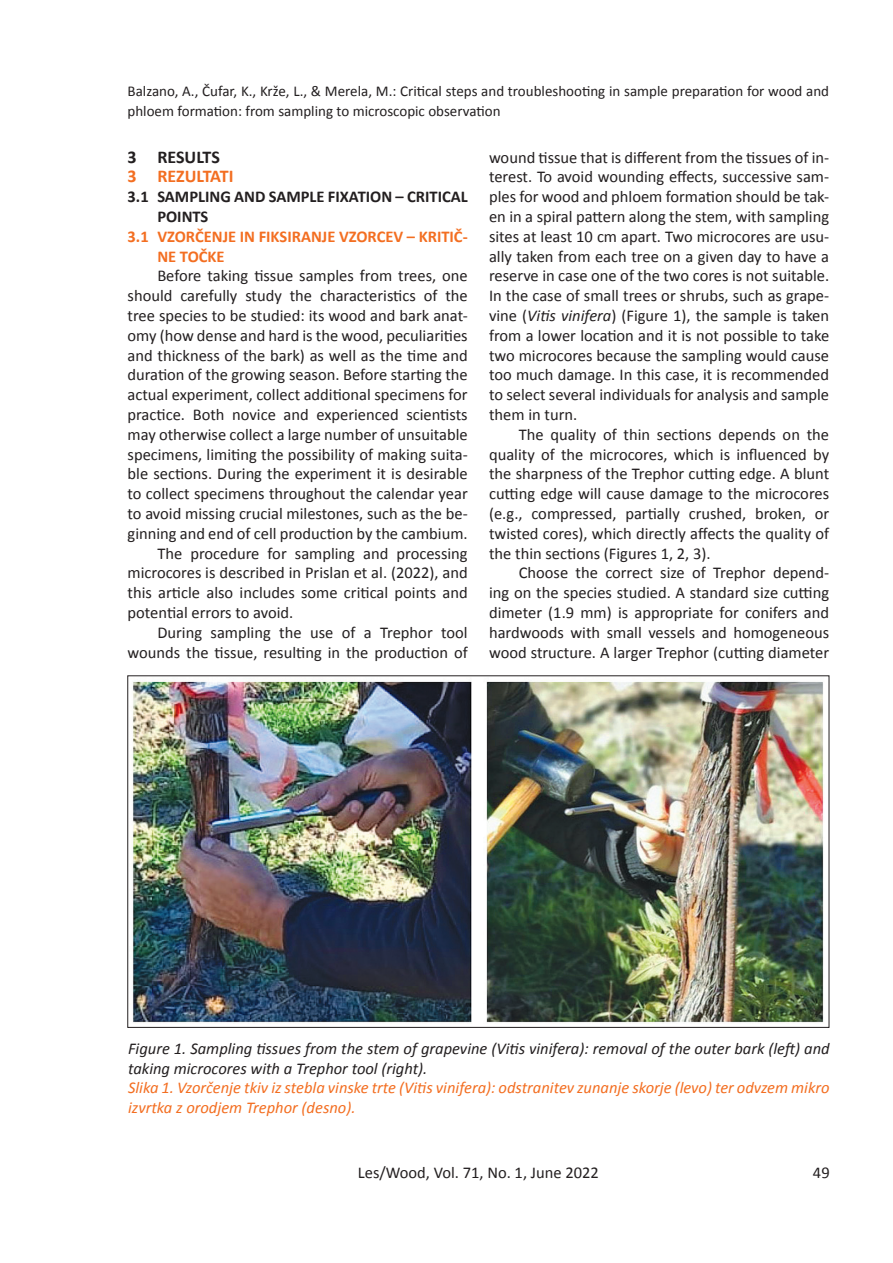
<style>
.page{position:relative;width:893px;height:1263px;background:#fff}
.page>*{position:absolute;margin:0;border:0;box-sizing:border-box;transform-origin:0 0}
.t1{font:700 18px "Calibri";letter-spacing:-.005em;color:#f36e21}
.t2{font:700 18px "Calibri";color:#231f20}
.t3{font:16.5px/19.8px "Calibri";color:#231f20;text-align:justify}
.t4{font:italic 16.5px/19.8px "Calibri";color:#231f20}
.t5{font:italic 16.5px/19.8px "Calibri";color:#f36e21}
.t6{font:700 16.5px/19.8px "Calibri";color:#f36e21}
.t7{font:700 16.5px/19.8px "Calibri";color:#231f20}
.t8{font:15px/19.8px "Calibri";color:#231f20}
.s1{font-style:italic}
</style>
<div class="page">
<img style="left:133px;top:680px;width:691px;height:343px">
<p class="t8" style="left:128px;top:81px;width:703px">Balzano, A., Čufar, K., Krže, L., &amp; Merela, M.: Critical steps and troubleshooting in sample preparation for wood and phloem formation: from sampling to microscopic observation</p>
<p class="t2" style="left:128px;top:144px;width:94px">3 RESULTS</p>
<p class="t1" style="left:128px;top:164px;width:107px">3 REZULTATI</p>
<p class="t7" style="left:157px;top:186px;width:312px;text-indent:-30px">3.1 SAMPLING AND SAMPLE FIXATION – CRITICAL<br>POINTS</p>
<p class="t6" style="left:157px;top:226px;width:312px;text-indent:-30px">3.1 VZORČENJE IN FIKSIRANJE VZORCEV – KRITIČ-<br>NE TOČKE</p>
<p class="t3" style="left:157px;top:266px;width:312px">Before taking tissue samples from trees, one</p>
<p class="t3" style="left:128px;top:285px;width:342px">should carefully study the characteristics of the</p>
<p class="t3" style="left:128px;top:305px;width:342px">tree species to be studied: its wood and bark anat-</p>
<p class="t3" style="left:128px;top:325px;width:342px">omy (how dense and hard is the wood, peculiarities</p>
<p class="t3" style="left:128px;top:345px;width:342px">and thickness of the bark) as well as the time and</p>
<p class="t3" style="left:128px;top:365px;width:342px">duration of the growing season. Before starting the</p>
<p class="t3" style="left:128px;top:384px;width:342px">actual experiment, collect additional specimens for</p>
<p class="t3" style="left:128px;top:404px;width:342px">practice. Both novice and experienced scientists</p>
<p class="t3" style="left:128px;top:424px;width:342px">may otherwise collect a large number of unsuitable</p>
<p class="t3" style="left:128px;top:444px;width:342px">specimens, limiting the possibility of making suita-</p>
<p class="t3" style="left:128px;top:464px;width:342px">ble sections. During the experiment it is desirable</p>
<p class="t3" style="left:128px;top:483px;width:342px">to collect specimens throughout the calendar year</p>
<p class="t3" style="left:128px;top:503px;width:342px">to avoid missing crucial milestones, such as the be-</p>
<p class="t3" style="left:128px;top:523px;width:342px">ginning and end of cell production by the cambium.</p>
<p class="t3" style="left:157px;top:543px;width:312px">The procedure for sampling and processing</p>
<p class="t3" style="left:128px;top:563px;width:342px">microcores is described in Prislan et al. (2022), and</p>
<p class="t3" style="left:128px;top:582px;width:342px">this article also includes some critical points and</p>
<p class="t3" style="left:128px;top:602px;width:167px">potential errors to avoid.</p>
<p class="t3" style="left:157px;top:622px;width:312px">During sampling the use of a Trephor tool</p>
<p class="t3" style="left:128px;top:642px;width:342px">wounds the tissue, resulting in the production of</p>
<p class="t3" style="left:489px;top:147px;width:342px">wound tissue that is different from the tissues of in&shy;terest. To avoid wounding effects, successive sam&shy;ples for wood and phloem formation should be tak&shy;en in a spiral pattern along the stem, with sampling sites at least 10 cm apart. Two microcores are usu&shy;ally taken from each tree on a given day to have a reserve in case one of the two cores is not suitable.<br>In the case of small trees or shrubs, such as grape&shy;vine (<span class="s1">Vitis vinifera</span>) (Figure 1), the sample is taken from a lower location and it is not possible to take two microcores because the sampling would cause too much damage. In this case, it is recommended to select several individuals for analysis and sample them in turn.</p>
<p class="t3" style="left:489px;top:424px;width:342px;text-indent:30px">The quality of thin sections depends on the quality of the microcores, which is influenced by the sharpness of the Trephor cutting edge. A blunt cutting edge will cause damage to the microcores (e.g., compressed, partially crushed, broken, or twisted cores), which directly affects the quality of the thin sections (Figures 1, 2, 3).</p>
<p class="t3" style="left:489px;top:563px;width:342px;text-indent:30px">Choose the correct size of Trephor depend&shy;ing on the species studied. A standard size cutting dimeter (1.9 mm) is appropriate for conifers and hardwoods with small vessels and homogeneous wood structure. A larger Trephor (cutting diameter</p>
<p class="t4" style="left:128px;top:1038px;width:703px">Figure 1. Sampling tissues from the stem of grapevine (Vitis vinifera): removal of the outer bark (left) and taking microcores with a Trephor tool (right).</p>
<p class="t5" style="left:128px;top:1077px;width:703px">Slika 1. Vzorčenje tkiv iz stebla vinske trte (Vitis vinifera): odstranitev zunanje skorje (levo) ter odvzem mikro izvrtka z orodjem Trephor (desno).</p>
<p class="t3" style="left:358px;top:1162px;width:242px">Les/Wood, Vol. 71, No. 1, June 2022</p>
<p class="t3" style="left:813px;top:1162px;width:18px">49</p>
</div>
